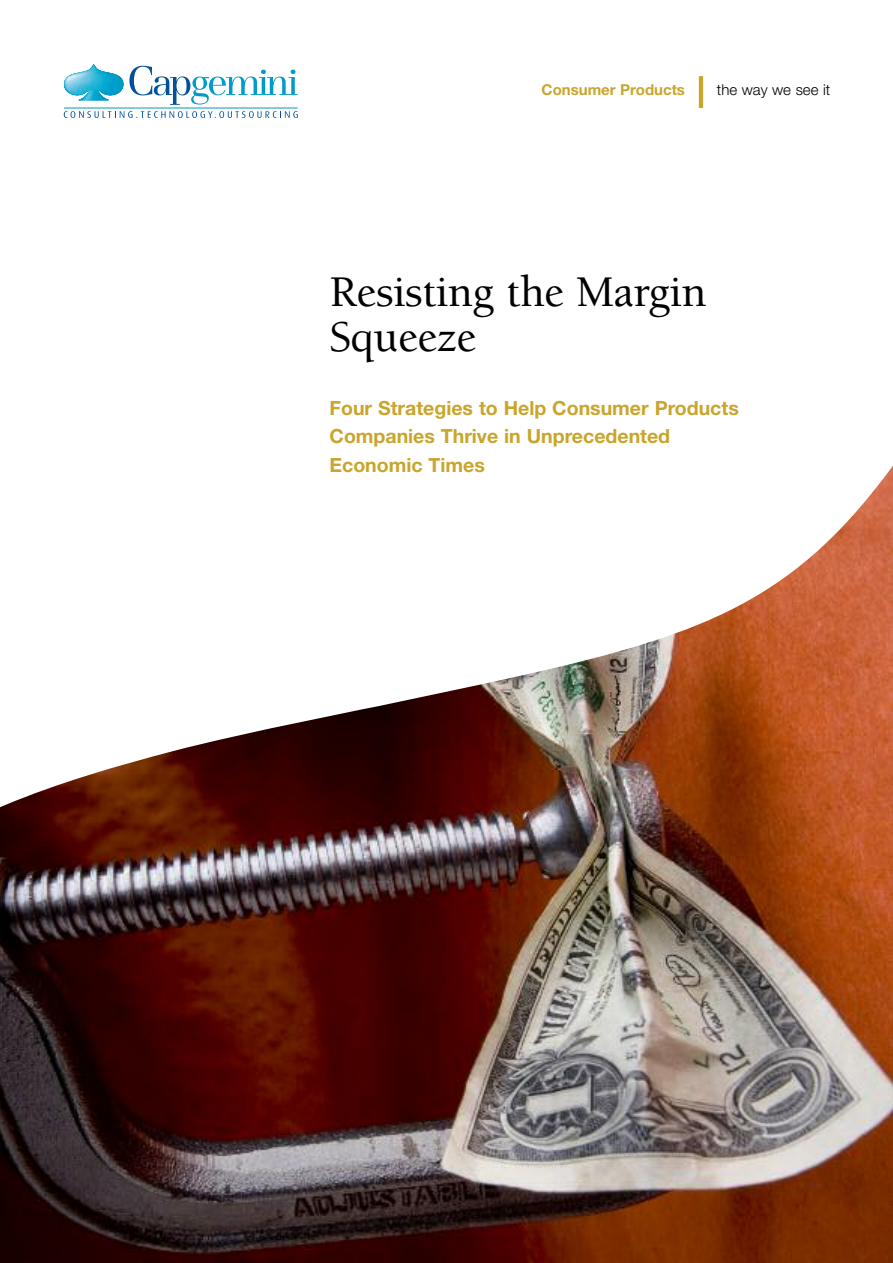
<style>
.page{position:relative;width:893px;height:1263px;background:#fff}
.page>*{position:absolute;margin:0;border:0;box-sizing:border-box;transform-origin:0 0}
.t1{font:500 45px/45px "Berkeley";letter-spacing:-.01em;color:#000}
.t2{font:700 19.5px/28.5px "Helvetica Neue";color:#c9a52b}
.t3{font:700 15px "Helvetica Neue";color:#c9a52b}
.t4{font:300 15px "Helvetica Neue";color:#000}
</style>
<div class="page">
<img style="left:0;top:466px;width:893px;height:797px">
<img style="left:79px;top:96px;width:30px;height:4px">
<img style="left:64px;top:64px;width:60px;height:32px">
<svg style="left:129px;top:66px;width:169px;height:39px"></svg>
<svg style="left:64px;top:111px;width:234px;height:7px"></svg>
<hr style="left:64px;top:107px;width:234px;height:1px;background:#009bc8">
<hr style="left:699px;top:76px;width:4px;height:32px;background:#c9a52b">
<p class="t3" style="left:542px;top:84px;width:145px">Consumer Products</p>
<p class="t4" style="left:717px;top:84px;width:115px">the way we see it</p>
<h1 class="t1" style="left:330px;top:273px;width:378px">Resisting the Margin<br>Squeeze</h1>
<p class="t2" style="left:330px;top:395px;width:411px">Four Strategies to Help Consumer Products<br>Companies Thrive in Unprecedented<br>Economic Times</p>
</div>
